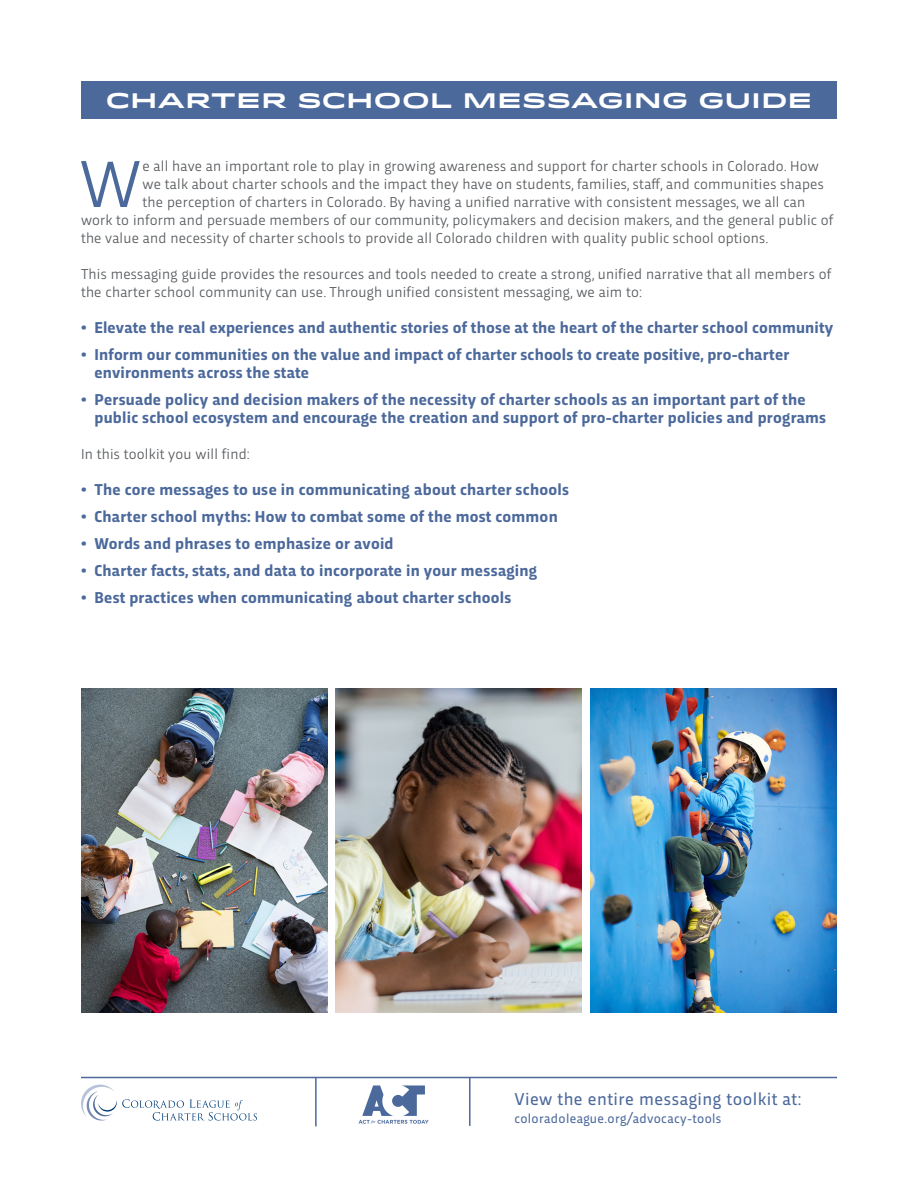
<style>
.page{position:relative;width:918px;height:1188px;background:#fff}
.page>*{position:absolute;margin:0;border:0;box-sizing:border-box;transform-origin:0 0}
.t1{font:69.45px "Trasandina";color:#4c699c}
.t2{font:700 21px "Idlewild";letter-spacing:.025em;color:#fff}
.t3{font:18px "Trasandina";letter-spacing:.025em;color:#4c699c}
.t4{font:700 16.5px/18px "Trasandina";letter-spacing:.015em;color:#4c699c}
.t5{font:15px/18px "Trasandina";letter-spacing:.015em;color:#575b5e}
.t6{font:13.5px "Trasandina";letter-spacing:.025em;color:#4c699c}
</style>
<div class="page">
<div style="left:81px;top:81px;width:756px;height:38px;background:#4c699c"></div>
<img style="left:591px;top:689px;width:246px;height:324px">
<img style="left:336px;top:689px;width:246px;height:324px">
<img style="left:81px;top:689px;width:246px;height:324px">
<hr style="left:315px;top:1078px;width:2px;height:48px;background:#4c699c">
<hr style="left:81px;top:1077px;width:756px;height:1px;background:#4c699c">
<svg style="left:81px;top:1084px;width:176px;height:37px"></svg>
<hr style="left:469px;top:1077px;width:2px;height:49px;background:#4c699c">
<svg style="left:359px;top:1085px;width:70px;height:39px"></svg>
<p class="t2" style="left:106px;top:85px;width:708px">CHARTER SCHOOL MESSAGING GUIDE</p>
<p class="t1" style="left:79px;top:133px;width:64px">W</p>
<p class="t5" style="left:143px;top:156px;width:678px">e all have an important role to play in growing awareness and support for charter schools in Colorado. How</p>
<p class="t5" style="left:143px;top:174px;width:683px">we talk about charter schools and the impact they have on students, families, staff, and communities shapes</p>
<p class="t5" style="left:143px;top:192px;width:664px">the perception of charters in Colorado. By having a unified narrative with consistent messages, we all can</p>
<p class="t5" style="left:81px;top:210px;width:754px">work to inform and persuade members of our community, policymakers and decision makers, and the general public of</p>
<p class="t5" style="left:81px;top:228px;width:689px">the value and necessity of charter schools to provide all Colorado children with quality public school options.</p>
<p class="t5" style="left:81px;top:264px;width:752px">This messaging guide provides the resources and tools needed to create a strong, unified narrative that all members of the charter school community can use. Through unified consistent messaging, we aim to:</p>
<p class="t4" style="left:81px;top:317px;width:754px">• Elevate the real experiences and authentic stories of those at the heart of the charter school community</p>
<p class="t4" style="left:94px;top:344px;width:696px;text-indent:-14px">• Inform our communities on the value and impact of charter schools to create positive, pro-charter environments across the state</p>
<p class="t4" style="left:94px;top:389px;width:733px;text-indent:-14px">• Persuade policy and decision makers of the necessity of charter schools as an important part of the public school ecosystem and encourage the creation and support of pro-charter policies and programs</p>
<p class="t5" style="left:81px;top:444px;width:170px">In this toolkit you will find:</p>
<p class="t4" style="left:81px;top:479px;width:489px">• The core messages to use in communicating about charter schools</p>
<p class="t4" style="left:81px;top:506px;width:478px">• Charter school myths: How to combat some of the most common</p>
<p class="t4" style="left:81px;top:533px;width:314px">• Words and phrases to emphasize or avoid</p>
<p class="t4" style="left:81px;top:560px;width:458px">• Charter facts, stats, and data to incorporate in your messaging</p>
<p class="t4" style="left:81px;top:587px;width:432px">• Best practices when communicating about charter schools</p>
<p class="t3" style="left:514px;top:1086px;width:289px">View the entire messaging toolkit at:</p>
<p class="t6" style="left:514px;top:1108px;width:209px">coloradoleague.org/advocacy-tools</p>
</div>
